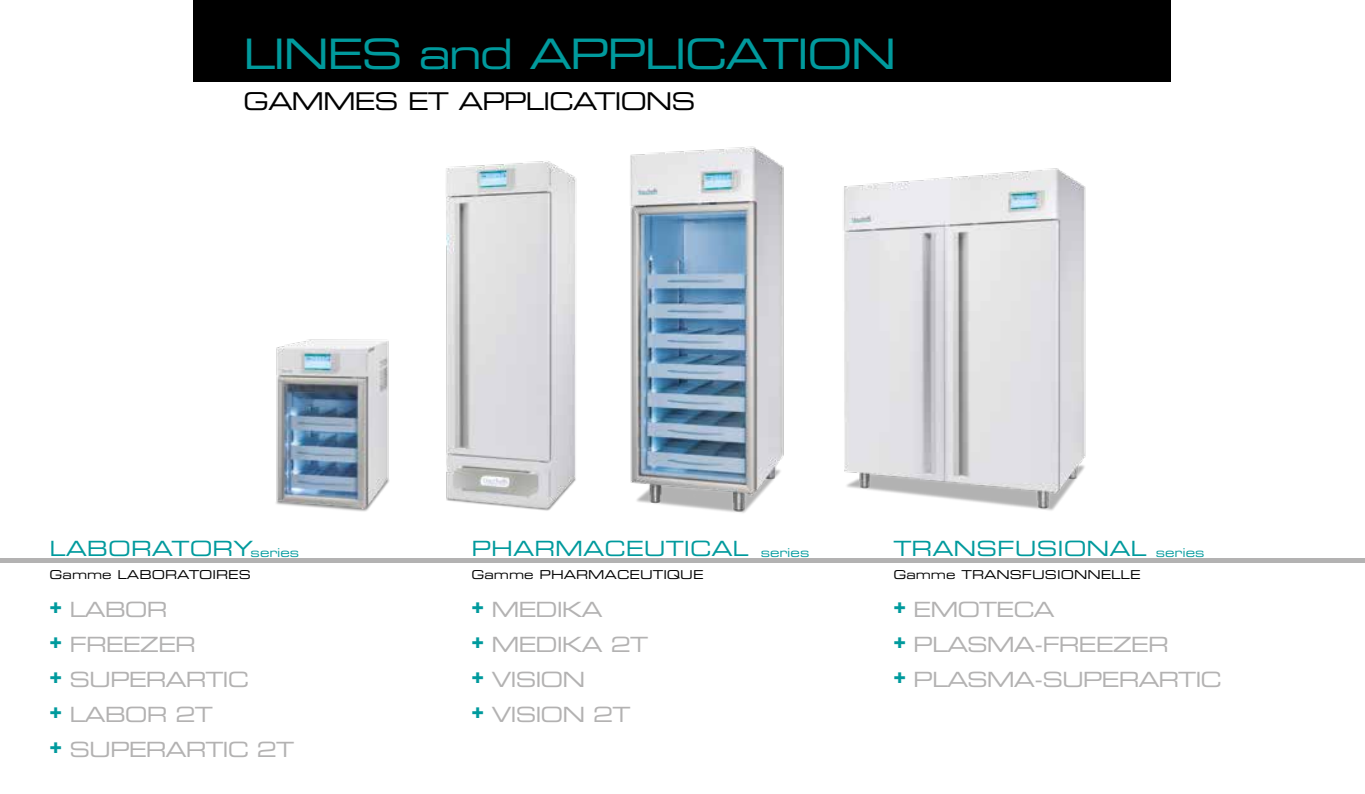
<style>
.page{position:relative;width:1365px;height:794px;background:#fff}
.page>*{position:absolute;margin:0;border:0;box-sizing:border-box;transform-origin:0 0}
.t1{font:42px "Eurostile LT Std Ex 2";letter-spacing:-.05em;color:#009a9d}
.t2{font:24.5px "Eurostile LT Std Ex 2";letter-spacing:-.05em;color:#000}
.t3{font:21px/35px "Eurostile LT Std Ex 2";letter-spacing:-.05em;color:#b3b2b2}
.t4{font:21px "Eurostile LT Std Ex 2";color:#009a9d}
.t5{font:12.25px "Eurostile LT Std Ex 2";color:#000}
.t6{font:12.25px "Eurostile LT Std Ex 2";color:#009a9d}
</style>
<div class="page">
<div style="left:0;top:558px;width:1364px;height:5px;background:#b3b2b2"></div>
<img style="left:446px;top:161px;width:131px;height:350px">
<img style="left:843px;top:168px;width:243px;height:343px">
<img style="left:630px;top:146px;width:154px;height:367px">
<img style="left:276px;top:339px;width:114px;height:173px">
<div style="left:193px;top:0;width:978px;height:82px;background:#000"></div>
<h1 class="t1" style="left:243px;top:25px;width:654px">LINES and APPLICATION</h1>
<p class="t2" style="left:243px;top:85px;width:454px">GAMMES ET APPLICATIONS</p>
<p class="t4" style="left:50px;top:534px;width:205px">LABORATORY</p>
<p class="t4" style="left:471px;top:534px;width:279px">PHARMACEUTICAL</p>
<p class="t4" style="left:893px;top:534px;width:255px">TRANSFUSIONAL</p>
<p class="t6" style="left:251px;top:544px;width:50px">series</p>
<p class="t6" style="left:760px;top:544px;width:50px">series</p>
<p class="t6" style="left:1155px;top:544px;width:50px">series</p>
<p class="t5" style="left:50px;top:566px;width:203px">Gamme LABORATOIRES</p>
<p class="t5" style="left:471px;top:566px;width:233px">Gamme PHARMACEUTIQUE</p>
<p class="t5" style="left:893px;top:566px;width:248px">Gamme TRANSFUSIONNELLE</p>
<p class="t3" style="left:50px;top:591px;width:246px"><sup>+</sup> LABOR<br><sup>+</sup> FREEZER<br><sup>+</sup> SUPERARTIC<br><sup>+</sup> LABOR 2T<br><sup>+</sup> SUPERARTIC 2T</p>
<p class="t3" style="left:471px;top:591px;width:178px"><sup>+</sup> MEDIKA<br><sup>+</sup> MEDIKA 2T <sup>+</sup> VISION<br><sup>+</sup> VISION 2T</p>
<p class="t3" style="left:893px;top:591px;width:330px"><sup>+</sup> EMOTECA<br><sup>+</sup> PLASMA-FREEZER<br><sup>+</sup> PLASMA-SUPERARTIC</p>
</div>
